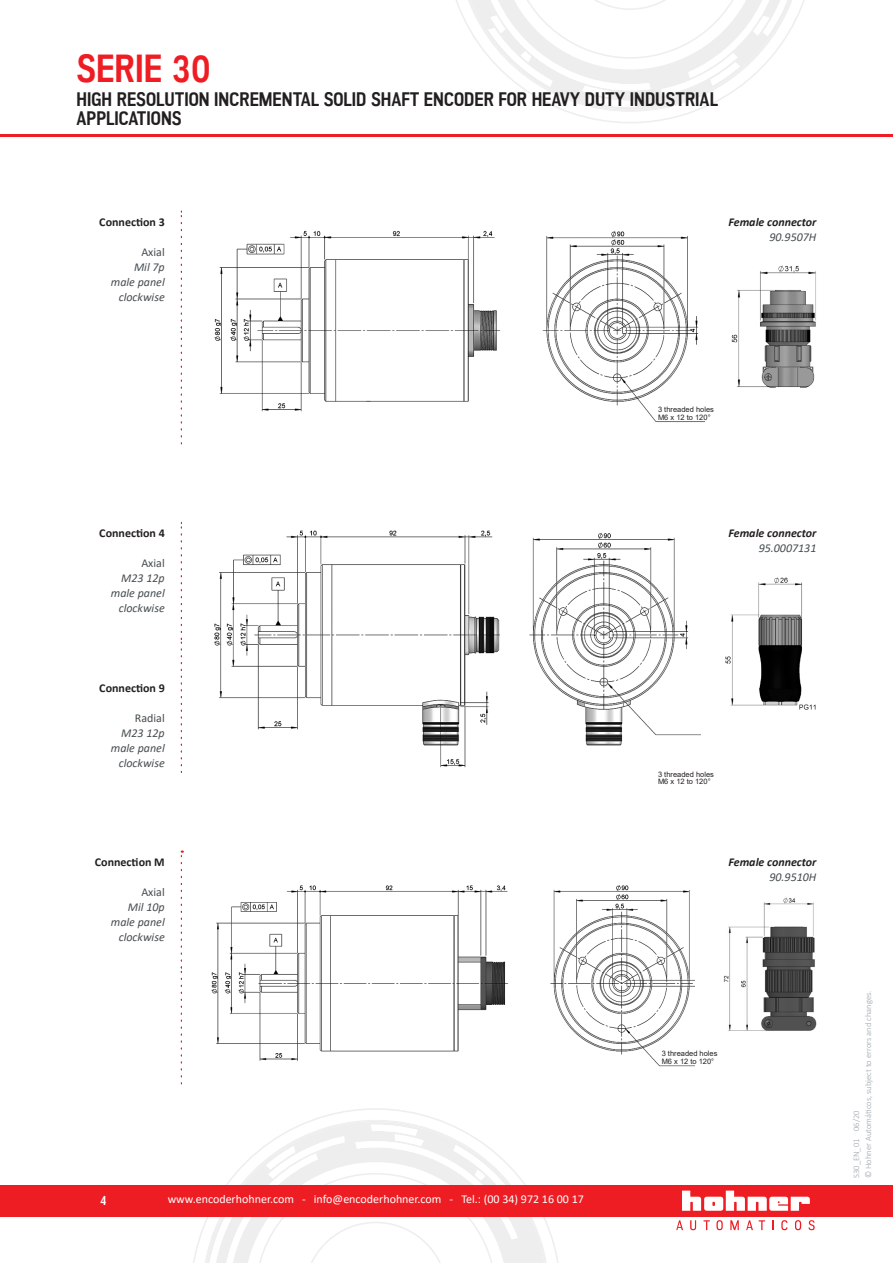
<style>
.page{position:relative;width:893px;height:1263px;background:#fff}
.page>*{position:absolute;margin:0;border:0;box-sizing:border-box;transform-origin:0 0}
.t1{font:700 39px "Akazan";color:#ee1d23}
.t2{font:700 19.5px/19.5px "Akazan";color:#231f20}
.t3{font:700 13.5px "Akazan";color:#fff}
.t4{font:italic 12px/15px "Calibri";color:#454c50;text-align:right}
.t5{font:12px "Calibri";color:#fff}
.t6{font:italic 700 12px "Calibri";color:#231f20}
.t7{font:700 12px "Calibri";color:#231f20}
.t8{font:12px "Calibri";color:#454c50}
.t9{font:300 8.55px/12px "Calibri";color:#97a3ab}
.t10{font:7.5px/7.5px "Arial";color:#231f20}
</style>
<div class="page">
<svg style="left:456px;top:0;width:349px;height:112px"></svg>
<hr style="left:0;top:134px;width:893px;height:2px;background:#ee1d23">
<svg style="left:187px;top:1108px;width:375px;height:155px"></svg>
<svg style="left:199px;top:1121px;width:350px;height:142px"></svg>
<svg style="left:207px;top:1125px;width:311px;height:138px"></svg>
<div style="left:0;top:1185px;width:893px;height:31px;background:#ee1d23"></div>
<svg style="left:682px;top:1190px;width:128px;height:21px"></svg>
<svg style="left:676px;top:1220px;width:7px;height:10px"></svg>
<svg style="left:690px;top:1220px;width:6px;height:10px"></svg>
<svg style="left:703px;top:1220px;width:7px;height:10px"></svg>
<svg style="left:716px;top:1220px;width:7px;height:10px"></svg>
<svg style="left:730px;top:1220px;width:9px;height:10px"></svg>
<svg style="left:746px;top:1220px;width:7px;height:10px"></svg>
<svg style="left:759px;top:1220px;width:6px;height:10px"></svg>
<svg style="left:772px;top:1220px;width:2px;height:10px"></svg>
<svg style="left:781px;top:1220px;width:6px;height:10px"></svg>
<svg style="left:795px;top:1220px;width:6px;height:10px"></svg>
<svg style="left:808px;top:1220px;width:7px;height:10px"></svg>
<svg style="left:181px;top:210px;width:1px;height:226px"></svg>
<img style="left:214px;top:230px;width:490px;height:192px">
<img style="left:731px;top:265px;width:85px;height:123px">
<svg style="left:181px;top:522px;width:1px;height:110px"></svg>
<svg style="left:181px;top:638px;width:1px;height:127px"></svg>
<img style="left:214px;top:530px;width:487px;height:238px">
<img style="left:725px;top:577px;width:91px;height:133px">
<svg style="left:181px;top:850px;width:2px;height:226px"></svg>
<img style="left:211px;top:885px;width:484px;height:182px">
<img style="left:723px;top:897px;width:93px;height:134px">
<h1 class="t1" style="left:77px;top:47px;width:136px">SERIE 30</h1>
<h2 class="t2" style="left:77px;top:90px;width:643px">HIGH RESOLUTION INCREMENTAL SOLID SHAFT ENCODER FOR HEAVY DUTY INDUSTRIAL<br>APPLICATIONS</h2>
<p class="t7" style="left:99px;top:213px;width:67px">Connection 3</p>
<p class="t8" style="left:141px;top:243px;width:25px">Axial</p>
<p class="t4" style="left:111px;top:258px;width:55px">Mil 7p male panel clockwise</p>
<p class="t6" style="left:728px;top:213px;width:89px">Female connector</p>
<p class="t4" style="left:769px;top:228px;width:49px">90.9507H</p>
<p class="t10" style="left:658px;top:406px;width:57px">3 threaded holes<br>M6 x 12 to 120°</p>
<p class="t7" style="left:99px;top:524px;width:67px">Connection 4</p>
<p class="t8" style="left:141px;top:555px;width:25px">Axial</p>
<p class="t4" style="left:111px;top:570px;width:55px">M23 12p male panel clockwise</p>
<p class="t7" style="left:99px;top:679px;width:67px">Connection 9</p>
<p class="t8" style="left:135px;top:710px;width:31px">Radial</p>
<p class="t4" style="left:111px;top:725px;width:55px">M23 12p male panel clockwise</p>
<p class="t7" style="left:95px;top:853px;width:71px">Connection M</p>
<p class="t8" style="left:141px;top:883px;width:25px">Axial</p>
<p class="t4" style="left:111px;top:898px;width:55px">Mil 10p male panel clockwise</p>
<p class="t3" style="left:100px;top:1193px;width:8px">4</p>
<p class="t5" style="left:168px;top:1191px;width:418px">www.encoderhohner.com - info@encoderhohner.com - Tel.: (00 34) 972 16 00 17</p>
<p class="t6" style="left:728px;top:524px;width:89px">Female connector</p>
<p class="t4" style="left:759px;top:540px;width:59px">95.0007131</p>
<p class="t10" style="left:658px;top:770px;width:57px">3 threaded holes<br>M6 x 12 to 120°</p>
<p class="t6" style="left:728px;top:853px;width:89px">Female connector</p>
<p class="t4" style="left:769px;top:868px;width:49px">90.9510H</p>
<p class="t10" style="left:662px;top:1050px;width:57px">3 threaded holes<br>M6 x 12 to 120°</p>
<p class="t9" style="left:850px;top:1178px;width:189px;rotate:-90deg">S30_EN_01 06/20<br>© Hohner Automáticos, subject to errors and changes.</p>
</div>
